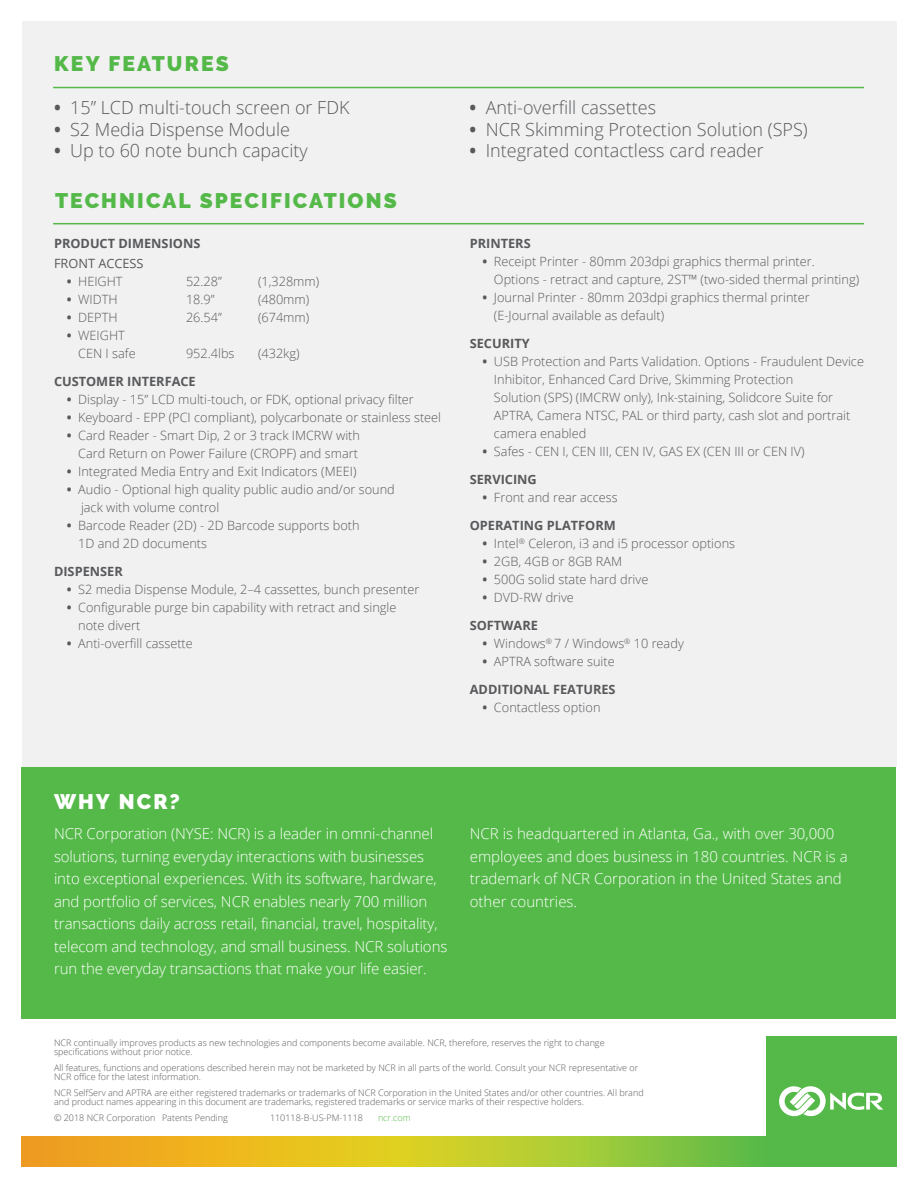
<style>
.page{position:relative;width:918px;height:1188px;background:#fff}
.page>*{position:absolute;margin:0;border:0;box-sizing:border-box;transform-origin:0 0}
.t1{font:900 21px "Raleway";letter-spacing:.1em;color:#54b948}
.t2{font:900 21px "Raleway";letter-spacing:.1em;color:#fff}
.t3{font:300 18px "Open Sans";color:#58595b}
.t4{font:300 15px/22.5px "Open Sans";letter-spacing:-.005em;color:#fff}
.t5{font:300 12.75px/18px "Open Sans";color:#58595b}
.t6{font:700 12.75px/28px "Open Sans";color:#58595b;text-align:right}
.t7{font:12.75px "Open Sans";color:#58595b}
.t8{font:300 9px/9px "Open Sans";color:#58595b}
.t9{font:300 9px "Open Sans";color:#54b948}
.s1{font-weight:700}
.s2{font-weight:300}
</style>
<div class="page">
<div style="left:22px;top:767px;width:874px;height:251px;background:#54b948"></div>
<div style="left:22px;top:22px;width:874px;height:745px;background:#f1f1f2"></div>
<hr style="left:53px;top:87px;width:811px;height:1px;background:#54b948">
<hr style="left:53px;top:223px;width:811px;height:1px;background:#54b948">
<div style="left:766px;top:1036px;width:130px;height:130px;background:#54b948"></div>
<svg style="left:779px;top:1086px;width:104px;height:30px"></svg>
<svg style="left:22px;top:1136px;width:744px;height:30px;background:#c6be2a"></svg>
<h1 class="t1" style="left:54px;top:51px;width:176px">KEY FEATURES</h1>
<h2 class="t3" style="left:54px;top:95px;width:297px"><span class="s1">•</span> 15” LCD multi-touch screen or FDK</h2>
<h2 class="t3" style="left:54px;top:117px;width:237px"><span class="s1">•</span> S2 Media Dispense Module</h2>
<h2 class="t3" style="left:54px;top:138px;width:255px"><span class="s1">•</span> Up to 60 note bunch capacity</h2>
<h1 class="t1" style="left:55px;top:188px;width:343px">TECHNICAL SPECIFICATIONS</h1>
<p class="t6" style="left:54px;top:229px;width:148px">PRODUCT DIMENSIONS</p>
<p class="t7" style="left:54px;top:254px;width:91px">FRONT ACCESS</p>
<p class="t5" style="left:67px;top:272px;width:57px"><span class="s1">•</span> HEIGHT</p>
<p class="t5" style="left:186px;top:272px;width:37px">52.28”</p>
<p class="t5" style="left:258px;top:272px;width:63px">(1,328mm)</p>
<p class="t5" style="left:67px;top:290px;width:52px"><span class="s1">•</span> WIDTH</p>
<p class="t5" style="left:186px;top:290px;width:30px">18.9”</p>
<p class="t5" style="left:258px;top:290px;width:53px">(480mm)</p>
<p class="t5" style="left:67px;top:308px;width:52px"><span class="s1">•</span> DEPTH</p>
<p class="t5" style="left:186px;top:308px;width:37px">26.54”</p>
<p class="t5" style="left:258px;top:308px;width:53px">(674mm)</p>
<p class="t5" style="left:78px;top:326px;width:59px;text-indent:-11px"><span class="s1">•</span> WEIGHT<br>CEN I safe</p>
<p class="t5" style="left:186px;top:344px;width:50px">952.4lbs</p>
<p class="t5" style="left:258px;top:344px;width:43px">(432kg)</p>
<p class="t6" style="left:54px;top:367px;width:143px">CUSTOMER INTERFACE</p>
<p class="t5" style="left:67px;top:390px;width:349px"><span class="s1">•</span> Display - 15” LCD multi-touch, or FDK, optional privacy filter</p>
<p class="t5" style="left:67px;top:408px;width:376px"><span class="s1">•</span> Keyboard - EPP (PCI compliant), polycarbonate or stainless steel</p>
<p class="t5" style="left:67px;top:426px;width:295px;text-align:right"><span class="s1">•</span> Card Reader - Smart Dip, 2 or 3 track IMCRW with<br>Card Return on Power Failure (CROPF) and smart</p>
<p class="t5" style="left:67px;top:462px;width:291px"><span class="s1">•</span> Integrated Media Entry and Exit Indicators (MEEI)</p>
<p class="t5" style="left:81px;top:480px;width:315px;text-indent:-14px"><span class="s1">•</span> Audio - Optional high quality public audio and/or sound jack with volume control</p>
<p class="t5" style="left:78px;top:516px;width:283px;text-indent:-11px"><span class="s1">•</span> Barcode Reader (2D) - 2D Barcode supports both<br>1D and 2D documents</p>
<p class="t6" style="left:54px;top:557px;width:70px">DISPENSER</p>
<p class="t5" style="left:67px;top:580px;width:354px"><span class="s1">•</span> S2 media Dispense Module, 2–4 cassettes, bunch presenter</p>
<p class="t5" style="left:78px;top:598px;width:320px;text-indent:-11px"><span class="s1">•</span> Configurable purge bin capability with retract and single note divert</p>
<p class="t5" style="left:67px;top:634px;width:128px"><span class="s1">•</span> Anti-overfill cassette</p>
<h2 class="t3" style="left:470px;top:95px;width:188px"><span class="s1">•</span> Anti-overfill cassettes</h2>
<h2 class="t3" style="left:470px;top:117px;width:340px"><span class="s1">•</span> NCR Skimming Protection Solution (SPS)</h2>
<h2 class="t3" style="left:470px;top:138px;width:296px"><span class="s1">•</span> Integrated contactless card reader</h2>
<p class="t6" style="left:470px;top:229px;width:62px">PRINTERS</p>
<p class="t5" style="left:494px;top:252px;width:367px;text-indent:-11px"><span class="s1">•</span> Receipt Printer - 80mm 203dpi graphics thermal printer.<br>Options - retract and capture, 2ST™ (two-sided thermal printing)</p>
<p class="t5" style="left:494px;top:288px;width:317px;text-indent:-11px"><span class="s1">•</span> Journal Printer - 80mm 203dpi graphics thermal printer (E-Journal available as default)</p>
<p class="t6" style="left:470px;top:329px;width:61px">SECURITY</p>
<p class="t5" style="left:494px;top:352px;width:372px;text-indent:-11px"><span class="s1">•</span> USB Protection and Parts Validation. Options - Fraudulent Device Inhibitor, Enhanced Card Drive, Skimming Protection<br>Solution (SPS) (IMCRW only), Ink-staining, Solidcore Suite for APTRA, Camera NTSC, PAL or third party, cash slot and portrait camera enabled</p>
<p class="t5" style="left:470px;top:437px;width:336px;line-height:28px;text-indent:13px"><span class="s1">•</span> Safes - CEN I, CEN III, CEN IV, GAS EX (CEN III or CEN IV)<br><span class="s1">SERVICING</span></p>
<p class="t6" style="left:470px;top:483px;width:150px">• <span class="s2">Front and rear access<br></span>OPERATING PLATFORM</p>
<p class="t5" style="left:483px;top:534px;width:254px"><span class="s1">•</span> Intel<sup>®</sup> Celeron, i3 and i5 processor options</p>
<p class="t5" style="left:483px;top:552px;width:141px"><span class="s1">•</span> 2GB, 4GB or 8GB RAM</p>
<p class="t5" style="left:483px;top:570px;width:167px"><span class="s1">•</span> 500G solid state hard drive</p>
<p class="t5" style="left:470px;top:583px;width:106px;line-height:28px;text-indent:13px"><span class="s1">•</span> DVD-RW drive<br><span class="s1">SOFTWARE</span></p>
<p class="t5" style="left:483px;top:634px;width:203px"><span class="s1">•</span> Windows<sup>®</sup> 7 / Windows<sup>®</sup> 10 ready</p>
<p class="t6" style="left:470px;top:647px;width:147px">• <span class="s2">APTRA software suite<br></span>ADDITIONAL FEATURES</p>
<p class="t5" style="left:483px;top:698px;width:119px"><span class="s1">•</span> Contactless option</p>
<h1 class="t2" style="left:54px;top:790px;width:127px">WHY NCR?</h1>
<p class="t4" style="left:54px;top:822px;width:395px">NCR Corporation (NYSE: NCR) is a leader in omni-channel solutions, turning everyday interactions with businesses into exceptional experiences. With its software, hardware, and portfolio of services, NCR enables nearly 700 million transactions daily across retail, financial, travel, hospitality, telecom and technology, and small business. NCR solutions run the everyday transactions that make your life easier.</p>
<p class="t4" style="left:470px;top:822px;width:379px">NCR is headquartered in Atlanta, Ga., with over 30,000 employees and does business in 180 countries. NCR is a trademark of NCR Corporation in the United States and other countries.</p>
<p class="t8" style="left:54px;top:1038px;width:552px">NCR continually improves products as new technologies and components become available. NCR, therefore, reserves the right to change specifications without prior notice.</p>
<p class="t8" style="left:54px;top:1063px;width:586px">All features, functions and operations described herein may not be marketed by NCR in all parts of the world. Consult your NCR representative or<br>NCR office for the latest information.</p>
<p class="t8" style="left:54px;top:1088px;width:591px">NCR SelfServ and APTRA are either registered trademarks or trademarks of NCR Corporation in the United States and/or other countries. All brand and product names appearing in this document are trademarks, registered trademarks or service marks of their respective holders.</p>
<p class="t8" style="left:54px;top:1112px;width:175px">© 2018 NCR Corporation Patents Pending</p>
<p class="t8" style="left:270px;top:1112px;width:95px">110118-B-US-PM-1118</p>
<p class="t9" style="left:378px;top:1111px;width:34px">ncr.com</p>
</div>
